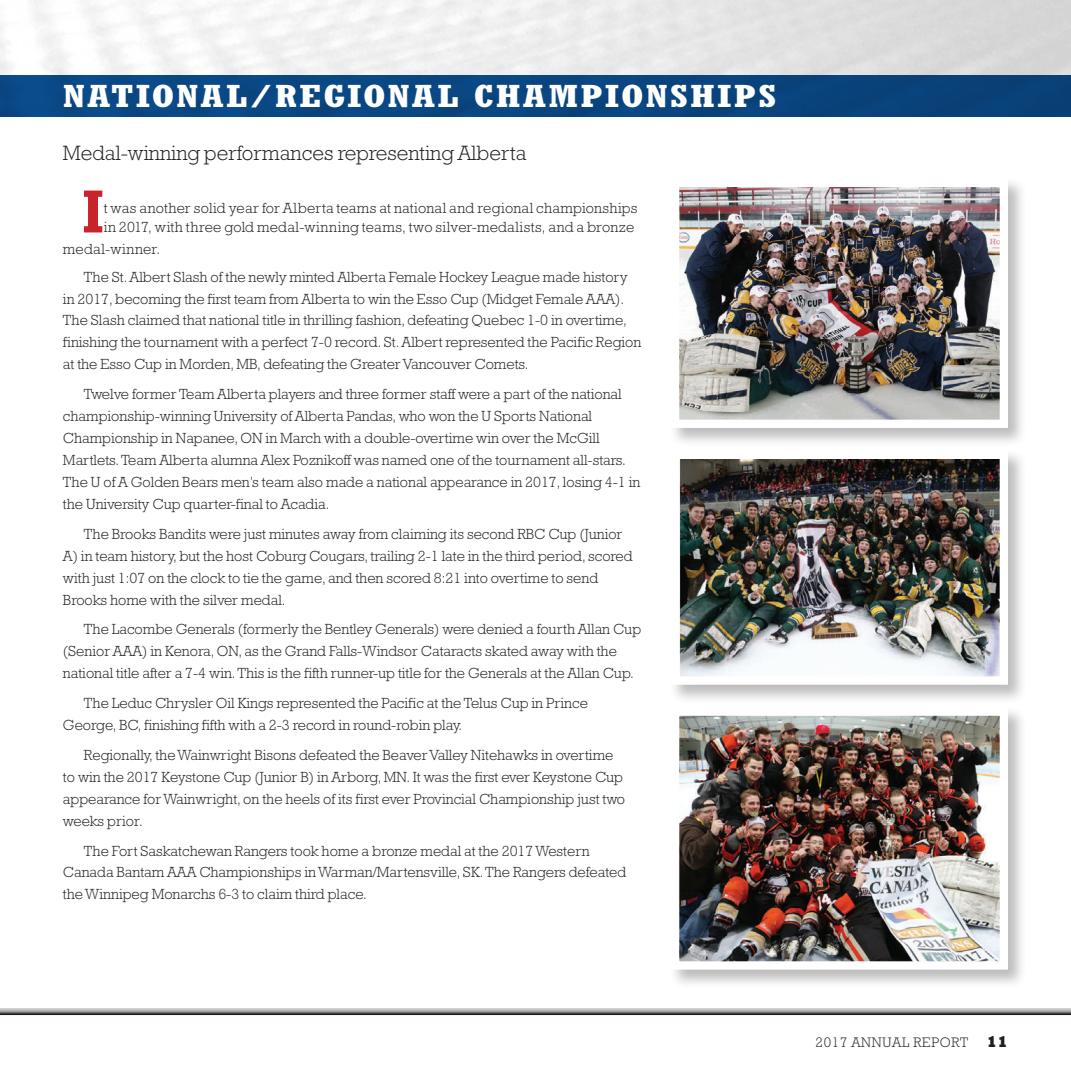
<style>
.page{position:relative;width:1071px;height:1071px;background:#fff}
.page>*{position:absolute;margin:0;border:0;box-sizing:border-box;transform-origin:0 0}
.t1{font:700 condensed 59.68px "Rockwell";color:#c8242b}
.t2{font:700 condensed 31.5px "Rockwell";letter-spacing:.055em;color:#fff;scale:1.3 1}
.t3{font:300 21px "Rockwell";color:#231f20}
.t4{font:300 14.88px/21.9px "Rockwell";color:#231f20}
.t5{font:300 14px "Rockwell";letter-spacing:.05em;color:#231f20}
.s1{font-weight:800;font-size:15.75px}
</style>
<div class="page">
<svg style="left:0;top:1008px;width:1071px;height:7px;background:#868789"></svg>
<img style="left:0;top:0;width:1071px;height:117px">
<div style="left:669px;top:177px;width:358px;height:270px;background:#231f20;opacity:.3"></div>
<img style="left:680px;top:188px;width:319px;height:231px">
<div style="left:669px;top:449px;width:358px;height:255px;background:#231f20;opacity:.3"></div>
<img style="left:680px;top:460px;width:319px;height:216px">
<div style="left:671px;top:451px;width:337px;height:234px;border:8px solid #fff"></div>
<div style="left:669px;top:705px;width:358px;height:284px;background:#231f20;opacity:.3"></div>
<img style="left:680px;top:716px;width:319px;height:245px">
<div style="left:671px;top:707px;width:337px;height:263px;border:8px solid #fff"></div>
<h2 class="t2" style="left:63px;top:78px;width:550px">NATIONAL/REGIONAL CHAMPIONSHIPS</h2>
<h3 class="t3" style="left:63px;top:141px;width:465px">Medal-winning performances representing Alberta</h3>
<h1 class="t1" style="left:83px;top:176px;width:23px">I</h1>
<p class="t4" style="left:104px;top:199px;width:535px;line-height:19.2px">t was another solid year for Alberta teams at national and regional championships in 2017, with three gold medal-winning teams, two silver-medalists, and a bronze</p>
<p class="t4" style="left:84px;top:236px;width:545px;line-height:27.1px;text-indent:-21px">medal-winner.<br>The St. Albert Slash of the newly minted Alberta Female Hockey League made history</p>
<p class="t4" style="left:63px;top:288px;width:580px">in 2017, becoming the first team from Alberta to win the Esso Cup (Midget Female AAA).<br>The Slash claimed that national title in thrilling fashion, defeating Quebec 1-0 in overtime, finishing the tournament with a perfect 7-0 record. St. Albert represented the Pacific Region at the Esso Cup in Morden, MB, defeating the Greater Vancouver Comets.</p>
<p class="t4" style="left:63px;top:383px;width:579px;text-indent:21px">Twelve former Team Alberta players and three former staff were a part of the national championship-winning University of Alberta Pandas, who won the U Sports National Championship in Napanee, ON in March with a double-overtime win over the McGill Martlets. Team Alberta alumna Alex Poznikoff was named one of the tournament all-stars.<br>The U of A Golden Bears men’s team also made a national appearance in 2017, losing 4-1 in the University Cup quarter-final to Acadia.</p>
<p class="t4" style="left:63px;top:523px;width:571px;text-indent:21px">The Brooks Bandits were just minutes away from claiming its second RBC Cup (Junior A) in team history, but the host Coburg Cougars, trailing 2-1 late in the third period, scored with just 1:07 on the clock to tie the game, and then scored 8:21 into overtime to send Brooks home with the silver medal.</p>
<p class="t4" style="left:63px;top:618px;width:580px;text-indent:21px">The Lacombe Generals (formerly the Bentley Generals) were denied a fourth Allan Cup (Senior AAA) in Kenora, ON, as the Grand Falls-Windsor Cataracts skated away with the national title after a 7-4 win. This is the fifth runner-up title for the Generals at the Allan Cup.</p>
<p class="t4" style="left:63px;top:692px;width:526px;text-indent:21px">The Leduc Chrysler Oil Kings represented the Pacific at the Telus Cup in Prince<br>George, BC, finishing fifth with a 2-3 record in round-robin play.</p>
<p class="t4" style="left:63px;top:744px;width:564px;text-indent:21px">Regionally, the Wainwright Bisons defeated the Beaver Valley Nitehawks in overtime to win the 2017 Keystone Cup (Junior B) in Arborg, MN. It was the first ever Keystone Cup appearance for Wainwright, on the heels of its first ever Provincial Championship just two weeks prior.</p>
<p class="t4" style="left:63px;top:839px;width:565px;text-indent:21px">The Fort Saskatchewan Rangers took home a bronze medal at the 2017 Western<br>Canada Bantam AAA Championships in Warman/Martensville, SK. The Rangers defeated the Winnipeg Monarchs 6-3 to claim third place.</p>
<p class="t5" style="left:816px;top:1034px;width:194px">2017 ANNUAL REPORT <span class="s1">11</span></p>
</div>
